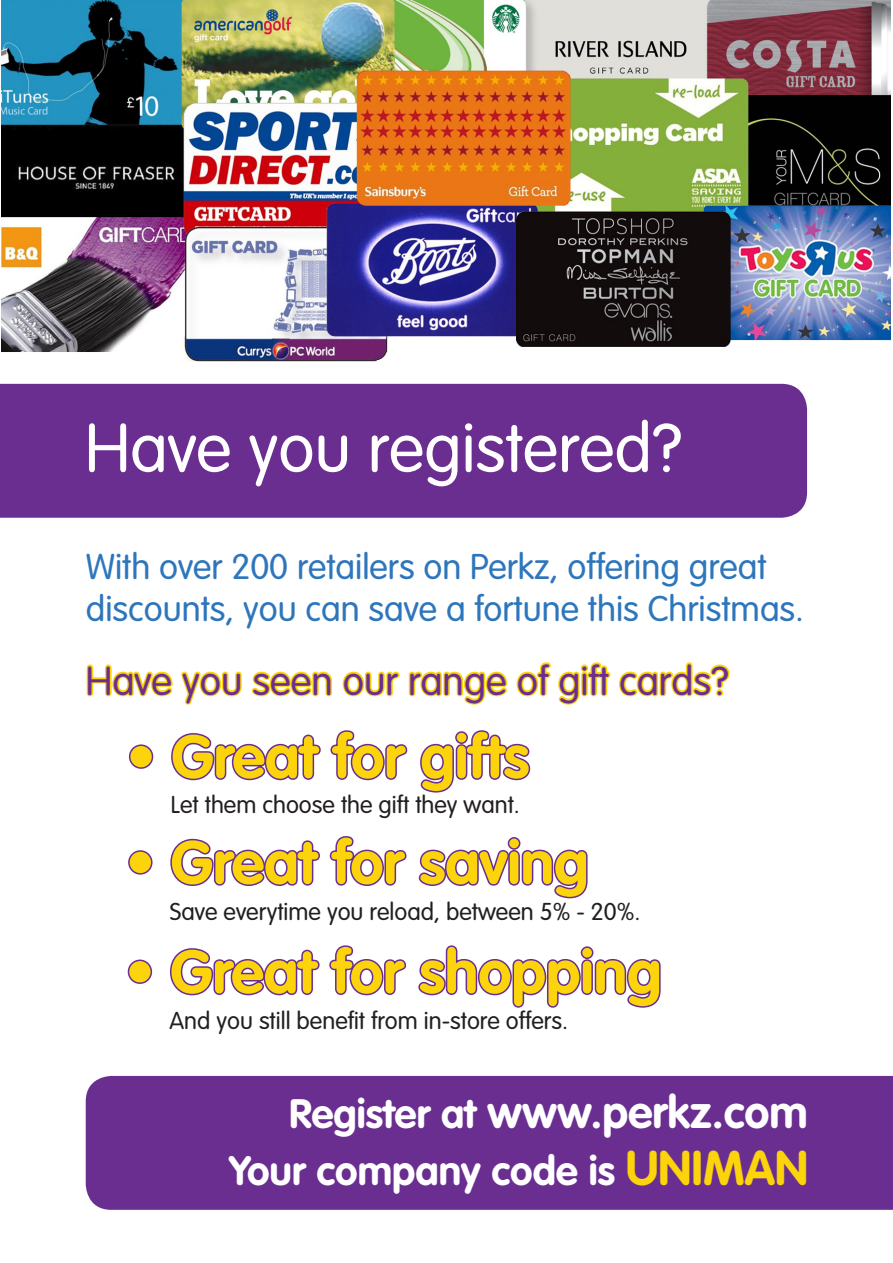
<style>
.page{position:relative;width:893px;height:1263px;background:#fff}
.page>*{position:absolute;margin:0;border:0;box-sizing:border-box;transform-origin:0 0}
.t1{font:300 67.5px "VAG Rounded";color:#fff}
.t2{font:700 60px "VAG Rounded";color:#fcd40b}
.bold_blue{font:700 45px "VAG Rounded";color:#fff}
.bold_blue-2{font:700 40.5px "VAG Rounded";color:#fff}
.t3{font:300 39.75px "VAG Rounded";color:#6a2e91}
.t4{font:300 35.25px/42.3px "VAG Rounded";color:#2e76bc}
.t5{font:300 24px "VAG Rounded";color:#231f20}
.s1{font-size:40.5px}
.s2{font-size:48px;color:#fcd40b}
</style>
<div class="page">
<div style="left:86px;top:1076px;width:807px;height:134px;background:#6a2e91"></div>
<div style="left:129px;top:744px;width:24px;height:25px;border:3px solid #6a2e91;border-radius:50%"></div>
<svg style="left:171px;top:733px;width:150px;height:48px"></svg>
<svg style="left:330px;top:730px;width:78px;height:51px"></svg>
<svg style="left:420px;top:730px;width:111px;height:63px"></svg>
<img style="left:1px;top:0;width:890px;height:362px">
<div style="left:0;top:384px;width:807px;height:134px;background:#6a2e91"></div>
<div style="left:128px;top:959px;width:24px;height:25px;border:3px solid #6a2e91;border-radius:50%"></div>
<svg style="left:170px;top:948px;width:150px;height:48px"></svg>
<svg style="left:329px;top:945px;width:78px;height:51px"></svg>
<svg style="left:418px;top:945px;width:243px;height:63px"></svg>
<svg style="left:86px;top:664px;width:87px;height:33px"></svg>
<svg style="left:181px;top:671px;width:61px;height:34px"></svg>
<svg style="left:251px;top:671px;width:81px;height:26px"></svg>
<svg style="left:342px;top:671px;width:58px;height:26px"></svg>
<svg style="left:408px;top:671px;width:100px;height:34px"></svg>
<svg style="left:516px;top:662px;width:214px;height:43px"></svg>
<div style="left:128px;top:850px;width:25px;height:24px;border:3px solid #6a2e91;border-radius:50%"></div>
<svg style="left:170px;top:838px;width:150px;height:48px"></svg>
<svg style="left:329px;top:836px;width:78px;height:50px"></svg>
<svg style="left:418px;top:837px;width:170px;height:62px"></svg>
<p class="t1" style="left:85px;top:410px;width:598px">Have you registered?</p>
<p class="t4" style="left:86px;top:545px;width:720px">With over 200 retailers on Perkz, offering great discounts, you can save a fortune this Christmas.</p>
<p class="t3" style="left:86px;top:658px;width:644px">Have you seen our range of gift cards?</p>
<p class="t2" style="left:126px;top:722px;width:405px">• Great for gifts</p>
<p class="t5" style="left:171px;top:790px;width:351px">Let them choose the gift they want.</p>
<p class="t2" style="left:125px;top:827px;width:465px">• Great for saving</p>
<p class="t5" style="left:170px;top:898px;width:472px">Save everytime you reload, between 5% - 20%.</p>
<p class="t2" style="left:125px;top:937px;width:538px">• Great for shopping</p>
<p class="t5" style="left:170px;top:1007px;width:400px">And you still benefit from in-store offers.</p>
<p class="bold_blue" style="left:289px;top:1086px;width:520px"><span class="s1">Register at</span> www.perkz.com</p>
<p class="bold_blue-2" style="left:229px;top:1147px;width:580px">Your company code is <span class="s2">UNIMAN</span></p>
</div>
